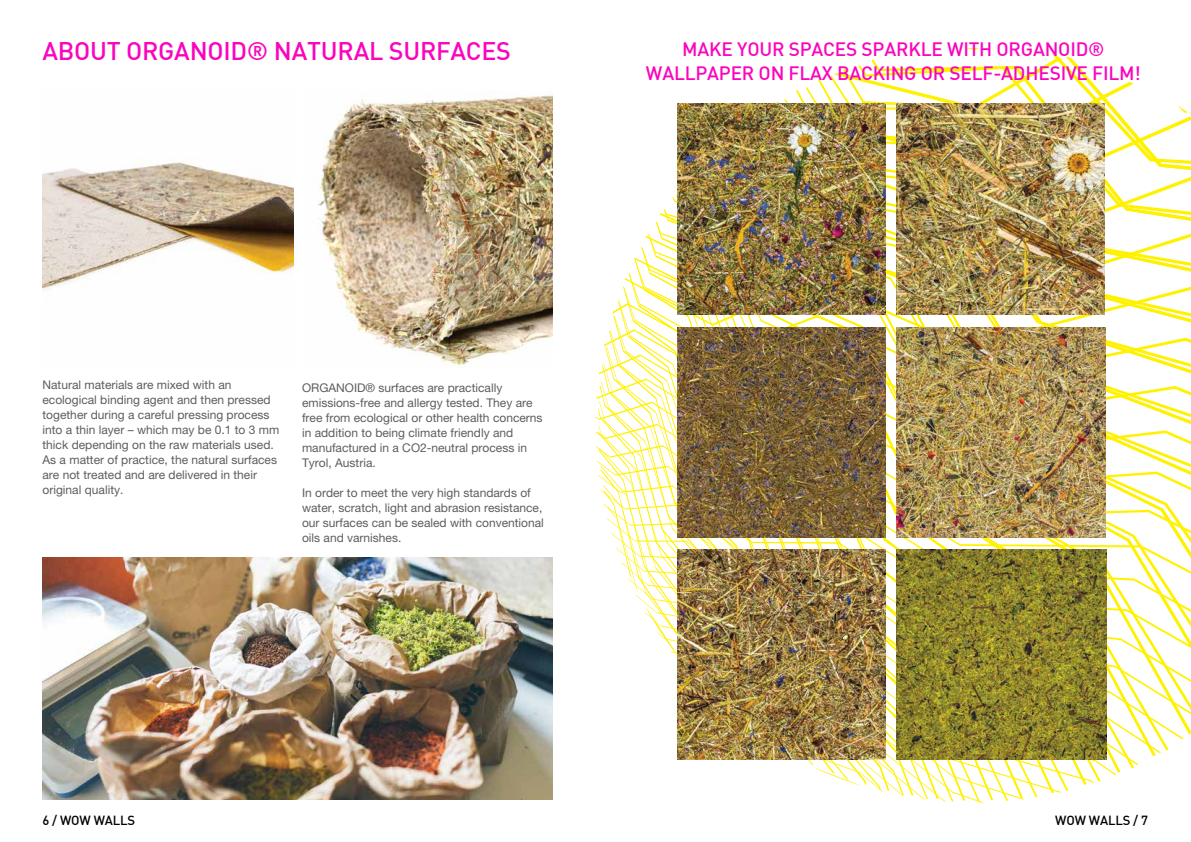
<style>
.page{position:relative;width:1191px;height:842px;background:#fff}
.page>*{position:absolute;margin:0;border:0;box-sizing:border-box;transform-origin:0 0}
.t1{font:500 25px "DIN";letter-spacing:-.01em;color:#fa04bd}
.t2{font:500 19px/24px "DIN";letter-spacing:-.01em;color:#fa04bd;text-align:center}
.t3{font:500 13px "DIN";letter-spacing:-.01em;color:#000}
.t4{font:12px/15px "Helvetica Neue LT Pro";color:#5d5d5d}
</style>
<div class="page">
<svg style="left:853px;top:783px;width:208px;height:10px"></svg>
<svg style="left:831px;top:775px;width:263px;height:8px"></svg>
<svg style="left:812px;top:765px;width:304px;height:10px"></svg>
<svg style="left:808px;top:753px;width:330px;height:12px"></svg>
<svg style="left:885px;top:682px;width:306px;height:22px"></svg>
<svg style="left:885px;top:656px;width:306px;height:26px"></svg>
<svg style="left:657px;top:627px;width:534px;height:29px"></svg>
<svg style="left:635px;top:593px;width:556px;height:34px"></svg>
<svg style="left:595px;top:416px;width:596px;height:177px"></svg>
<svg style="left:596px;top:396px;width:595px;height:158px"></svg>
<svg style="left:599px;top:363px;width:592px;height:147px"></svg>
<svg style="left:604px;top:330px;width:587px;height:129px"></svg>
<svg style="left:612px;top:303px;width:579px;height:99px"></svg>
<svg style="left:625px;top:278px;width:566px;height:70px"></svg>
<svg style="left:634px;top:246px;width:557px;height:61px"></svg>
<svg style="left:645px;top:221px;width:546px;height:43px"></svg>
<svg style="left:659px;top:177px;width:532px;height:53px"></svg>
<svg style="left:677px;top:82px;width:456px;height:113px"></svg>
<svg style="left:834px;top:48px;width:357px;height:129px"></svg>
<img style="left:43px;top:162px;width:250px;height:129px">
<img style="left:317px;top:95px;width:236px;height:272px">
<img style="left:677px;top:104px;width:209px;height:210px">
<img style="left:897px;top:104px;width:207px;height:210px">
<img style="left:677px;top:549px;width:208px;height:211px">
<img style="left:677px;top:327px;width:209px;height:211px">
<img style="left:896px;top:327px;width:209px;height:211px">
<img style="left:896px;top:549px;width:210px;height:211px">
<img style="left:43px;top:558px;width:510px;height:241px">
<h1 class="t1" style="left:43px;top:35px;width:470px">ABOUT ORGAN OID® NATURAL SURFACES</h1>
<h2 class="t2" style="left:646px;top:37px;width:496px">MAKE YOUR SPACES SPARKLE WITH ORGAN OID®<br>WALLPAPER ON FLAX BACKIN G OR SELF-ADHESIVE FILM!</h2>
<p class="t4" style="left:43px;top:377px;width:238px">Natural materials are mixed with an ecological binding agent and then pressed together during a careful pressing process into a thin layer – which may be 0.1 to 3 mm thick depending on the raw materials used.<br>As a matter of practice, the natural surfaces are not treated and are delivered in their original quality.</p>
<p class="t4" style="left:302px;top:380px;width:242px">ORGANOID® surfaces are practically emissions-free and allergy tested. They are free from ecological or other health concerns in addition to being climate friendly and manufactured in a CO2-neutral process in Tyrol, Austria.</p>
<p class="t4" style="left:302px;top:485px;width:243px">In order to meet the very high standards of water, scratch, light and abrasion resistance, our surfaces can be sealed with conventional oils and varnishes.</p>
<p class="t3" style="left:43px;top:812px;width:94px">6 / WOW WALLS</p>
<p class="t3" style="left:1055px;top:812px;width:94px">WOW WALLS / 7</p>
</div>
